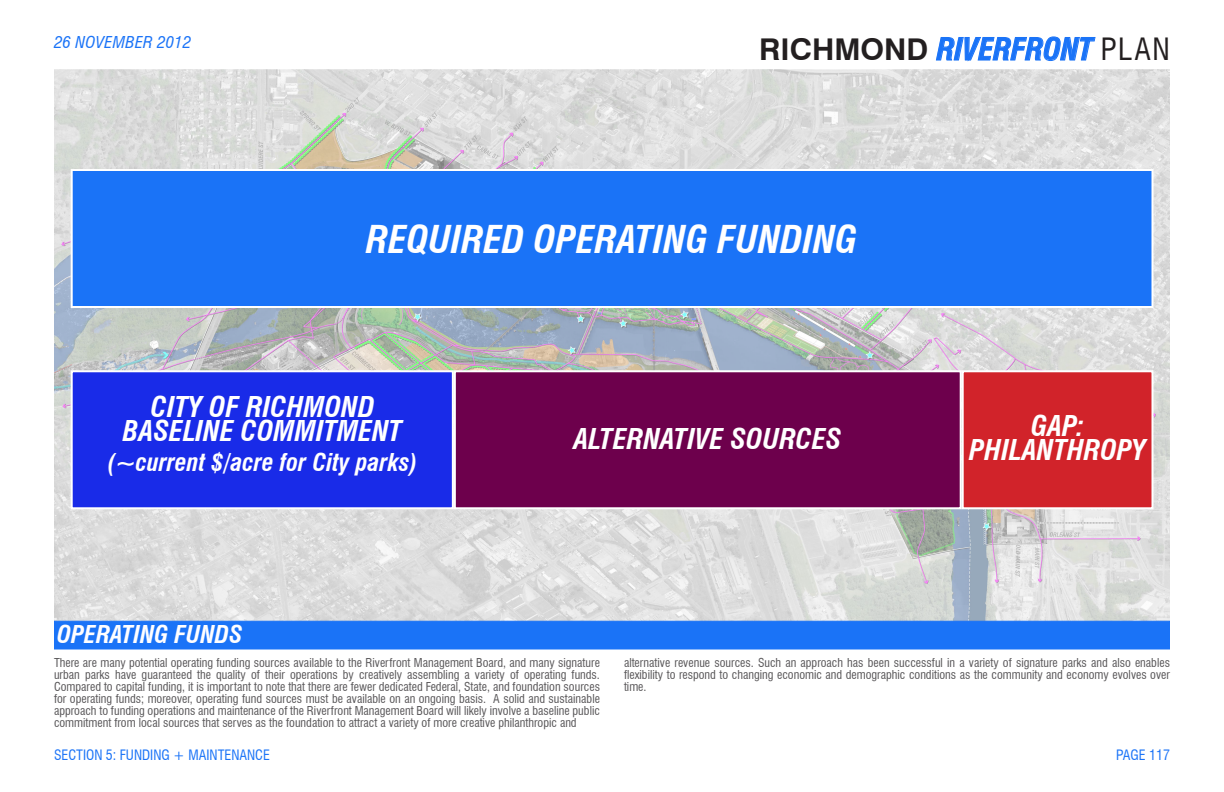
<style>
.page{position:relative;width:1224px;height:792px;background:#fff}
.page>*{position:absolute;margin:0;border:0;box-sizing:border-box;transform-origin:0 0}
.t1{font:italic 700 condensed 37.5px "Swiss 721 BT";color:#fff}
.t2{font:italic 700 condensed 30px "Swiss 721 BT";color:#1a73f7}
.t3{font:italic 700 condensed 28px "Swiss 721 BT";color:#fff}
.t4{font:italic 700 condensed 24px "Swiss 721 BT";color:#fff}
.t5{font:italic 700 condensed 24px "Swiss 721 BT";color:#fffeff}
.t6{font:italic condensed 16px "Swiss 721 BT";letter-spacing:.01em;color:#1a73f7;scale:1.05 1}
.t7{font:condensed 14px "Swiss 721 BT";color:#1a73f7}
.t8{font:condensed 12px/12px "Swiss 721 BT";color:#595759;text-align:justify}
.s1{font-style:normal;font-stretch:normal;color:#231f20}
.s2{font-weight:400;font-style:normal;color:#231f20}
</style>
<div class="page">
<img style="left:54px;top:69px;width:1116px;height:552px">
<svg style="left:936px;top:36px;width:160px;height:26px"></svg>
<div style="left:54px;top:621px;width:1116px;height:29px;background:#1a73f7;border:1px solid #1a73f7"></div>
<div style="left:71px;top:169px;width:1083px;height:139px;background:#1a73f7;border:2px solid #fff"></div>
<div style="left:71px;top:370px;width:383px;height:139px;background:#192be8;border:2px solid #fff"></div>
<div style="left:454px;top:370px;width:508px;height:139px;background:#6d004c;border:2px solid #fff"></div>
<div style="left:962px;top:370px;width:192px;height:139px;background:#d1232a;border:2px solid #fff"></div>
<h3 class="t6" style="left:54px;top:33px;width:132px">26 NOVEMBER 2012</h3>
<h2 class="t2" style="left:759px;top:31px;width:412px"><span class="s1">RICHMOND</span> RIVERFRONT <span class="s2">PLAN</span></h2>
<p class="t1" style="left:366px;top:217px;width:493px">REQUIRED OPERATING FUNDING</p>
<p class="t3" style="left:151px;top:390px;width:225px">CITY OF RICHMOND</p>
<p class="t3" style="left:123px;top:414px;width:281px">BASELINE COMMITMENT</p>
<p class="t4" style="left:108px;top:448px;width:311px">(~current $/acre for City parks)</p>
<p class="t3" style="left:574px;top:422px;width:269px">ALTERNATIVE SOURCES</p>
<p class="t3" style="left:1031px;top:409px;width:55px">GAP:</p>
<p class="t3" style="left:969px;top:433px;width:178px">PHILANTHROPY</p>
<p class="t5" style="left:57px;top:620px;width:187px">OPERATING FUNDS</p>
<p class="t8" style="left:54px;top:657px;width:548px">There are many potential operating funding sources available to the Riverfront Management Board, and many signature urban parks have guaranteed the quality of their operations by creatively assembling a variety of operating funds.<br>Compared to capital funding, it is important to note that there are fewer dedicated Federal, State, and foundation sources for operating funds; moreover, operating fund sources must be available on an ongoing basis. A solid and sustainable approach to funding operations and maintenance of the Riverfront Management Board will likely involve a baseline public commitment from local sources that serves as the foundation to attract a variety of more creative philanthropic and</p>
<p class="t7" style="left:54px;top:746px;width:218px">SECTION 5: FUNDING + MAINTENANCE</p>
<p class="t8" style="left:624px;top:657px;width:547px">alternative revenue sources. Such an approach has been successful in a variety of signature parks and also enables flexibility to respond to changing economic and demographic conditions as the community and economy evolves over time.</p>
<p class="t7" style="left:1116px;top:746px;width:55px">PAGE 117</p>
</div>
